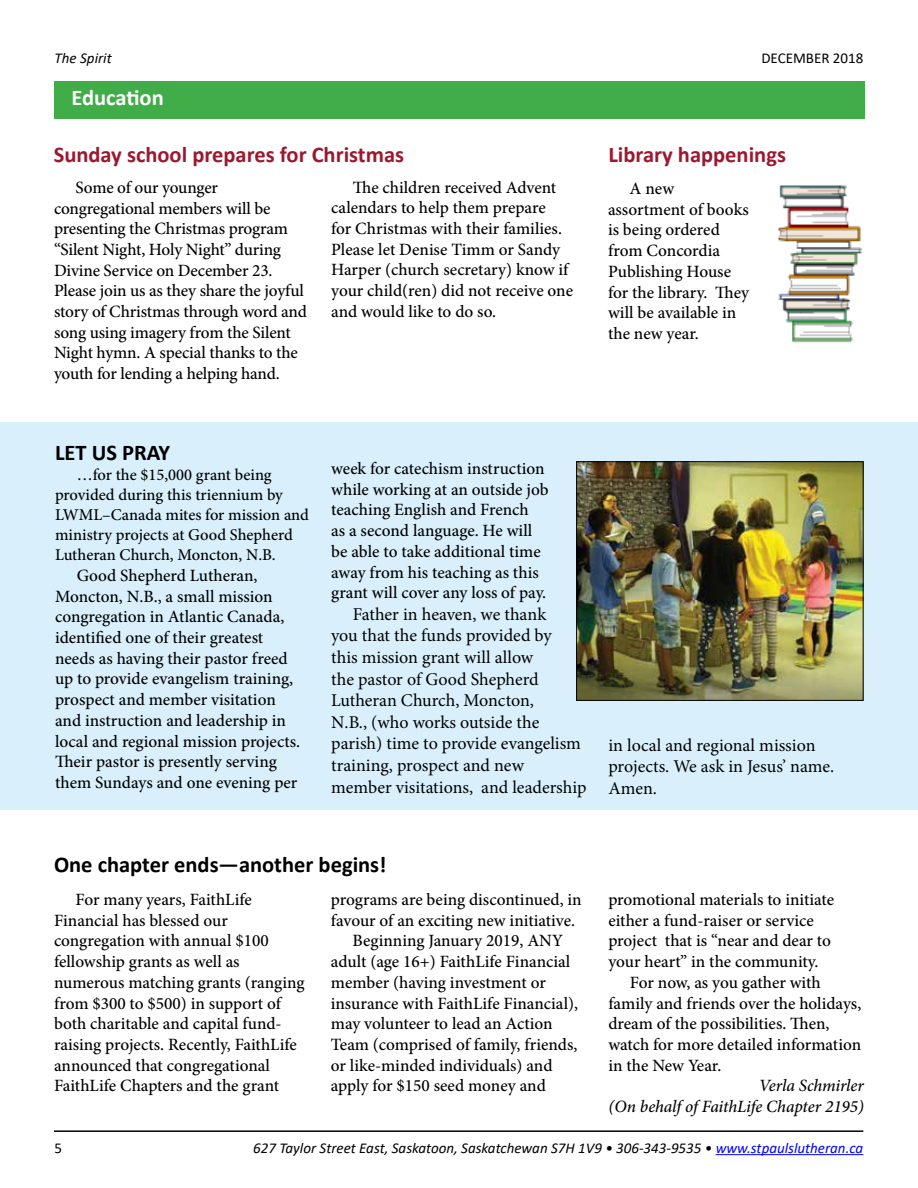
<style>
.page{position:relative;width:918px;height:1188px;background:#fff}
.page>*{position:absolute;margin:0;border:0;box-sizing:border-box;transform-origin:0 0}
.t1{font:700 22.5px "Calibri";color:#9c182f}
.t2{font:700 22.5px "Calibri";color:#000}
.t3{font:700 22.5px "Calibri";letter-spacing:-.005em;color:#fff}
.t4{font:18px/21.6px "Minion Pro";letter-spacing:-.005em;color:#000}
.t5{font:500 17.25px/20.7px "Minion Pro";letter-spacing:-.005em;color:#000}
.t6{font:italic 500 17.25px/20.7px "Minion Pro";letter-spacing:-.01em;color:#000;text-align:right}
.t7{font:500 16.5px/20.1px "Minion Pro";color:#000}
.t8{font:italic 15px "Calibri";color:#000}
.t9{font:15px "Calibri";color:#000}
.s1{color:#00f}
</style>
<div class="page">
<hr style="left:716px;top:1154px;width:147px;height:1px;background:#00f">
<hr style="left:54px;top:1130px;width:809px;height:2px;background:#000">
<div style="left:0;top:423px;width:918px;height:387px;background:#d9f0fc"></div>
<div style="left:54px;top:81px;width:810px;height:37px;background:#41ad49"></div>
<img style="left:778px;top:185px;width:85px;height:158px">
<img style="left:578px;top:464px;width:283px;height:235px">
<div style="left:576px;top:462px;width:287px;height:239px;border:1px solid #000"></div>
<p class="t8" style="left:55px;top:48px;width:59px">The Spirit</p>
<p class="t9" style="left:761px;top:48px;width:103px">DECEMBER 2018</p>
<h1 class="t3" style="left:71px;top:82px;width:94px">Education</h1>
<h1 class="t1" style="left:54px;top:138px;width:352px">Sunday school prepares for Christmas</h1>
<h1 class="t1" style="left:608px;top:138px;width:179px">Library happenings</h1>
<p class="t5" style="left:54px;top:177px;width:255px;text-indent:22px">Some of our younger congregational members will be presenting the Christmas program “Silent Night, Holy Night” during<br>Divine Service on December 23.<br>Please join us as they share the joyful story of Christmas through word and song using imagery from the Silent<br>Night hymn. A special thanks to the youth for lending a helping hand.</p>
<p class="t5" style="left:331px;top:177px;width:243px;text-indent:22px">The children received Advent calendars to help them prepare<br>for Christmas with their families.<br>Please let Denise Timm or Sandy<br>Harper (church secretary) know if your child(ren) did not receive one and would like to do so.</p>
<p class="t5" style="left:608px;top:178px;width:143px;text-indent:22px">A new assortment of books is being ordered from Concordia<br>Publishing House for the library. They will be available in the new year.</p>
<h1 class="t2" style="left:55px;top:437px;width:117px">LET US PRAY</h1>
<p class="t7" style="left:55px;top:465px;width:255px;text-indent:22px">…for the $15,000 grant being provided during this triennium by<br>LWML–Canada mites for mission and ministry projects at Good Shepherd<br>Lutheran Church, Moncton, N.B.</p>
<p class="t5" style="left:55px;top:565px;width:247px;text-indent:22px">Good Shepherd Lutheran,<br>Moncton, N.B., a small mission congregation in Atlantic Canada, identified one of their greatest needs as having their pastor freed up to provide evangelism training, prospect and member visitation and instruction and leadership in local and regional mission projects.<br>Their pastor is presently serving them Sundays and one evening per</p>
<p class="t5" style="left:331px;top:458px;width:219px">week for catechism instruction while working at an outside job teaching English and French<br>as a second language. He will be able to take additional time away from his teaching as this grant will cover any loss of pay.</p>
<p class="t4" style="left:331px;top:603px;width:257px;text-indent:22px">Father in heaven, we thank<br>you that the funds provided by<br>this mission grant will allow<br>the pastor of Good Shepherd<br>Lutheran Church, Moncton,<br>N.B., (who works outside the parish) time to provide evangelism training, prospect and new member visitations, and leadership</p>
<p class="t4" style="left:608px;top:734px;width:227px">in local and regional mission projects. We ask in Jesus’ name.<br>Amen.</p>
<h1 class="t2" style="left:54px;top:849px;width:334px">One chapter ends—another begins!</h1>
<p class="t5" style="left:331px;top:889px;width:252px">programs are being discontinued, in</p>
<p class="t5" style="left:331px;top:910px;width:246px">favour of an exciting new initiative.</p>
<p class="t5" style="left:352px;top:931px;width:212px">Beginning January 2019, ANY</p>
<p class="t5" style="left:331px;top:951px;width:241px">adult (age 16+) FaithLife Financial</p>
<p class="t5" style="left:331px;top:972px;width:216px">member (having investment or</p>
<p class="t5" style="left:331px;top:993px;width:249px">insurance with FaithLife Financial),</p>
<p class="t5" style="left:331px;top:1013px;width:223px">may volunteer to lead an Action</p>
<p class="t5" style="left:331px;top:1034px;width:248px">Team (comprised of family, friends,</p>
<p class="t5" style="left:331px;top:1055px;width:223px">or like-minded individuals) and</p>
<p class="t5" style="left:331px;top:1076px;width:216px">apply for $150 seed money and</p>
<p class="t5" style="left:54px;top:889px;width:252px;text-indent:22px">For many years, FaithLife<br>Financial has blessed our congregation with annual $100 fellowship grants as well as numerous matching grants (ranging from $300 to $500) in support of both charitable and capital fund&shy;raising projects. Recently, FaithLife announced that congregational<br>FaithLife Chapters and the grant</p>
<p class="t5" style="left:608px;top:889px;width:227px">promotional materials to initiate</p>
<p class="t5" style="left:608px;top:910px;width:207px">either a fund-raiser or service</p>
<p class="t5" style="left:608px;top:931px;width:224px">project that is “near and dear to</p>
<p class="t5" style="left:608px;top:951px;width:212px">your heart” in the community.</p>
<p class="t5" style="left:630px;top:972px;width:192px">For now, as you gather with</p>
<p class="t5" style="left:608px;top:993px;width:254px">family and friends over the holidays,</p>
<p class="t5" style="left:608px;top:1013px;width:223px">dream of the possibilities. Then,</p>
<p class="t5" style="left:608px;top:1034px;width:254px">watch for more detailed information</p>
<p class="t5" style="left:608px;top:1055px;width:114px">in the New Year.</p>
<p class="t6" style="left:609px;top:1075px;width:257px">Verla Schmirler<br>(On behalf of FaithLife Chapter 2195)</p>
<p class="t9" style="left:55px;top:1138px;width:9px">5</p>
<p class="t8" style="left:253px;top:1138px;width:612px">627 Taylor Street East, Saskatoon, Saskatchewan S7H 1V9 • 306-343-9535 • <span class="s1">www.stpaulslutheran.ca</span></p>
</div>
